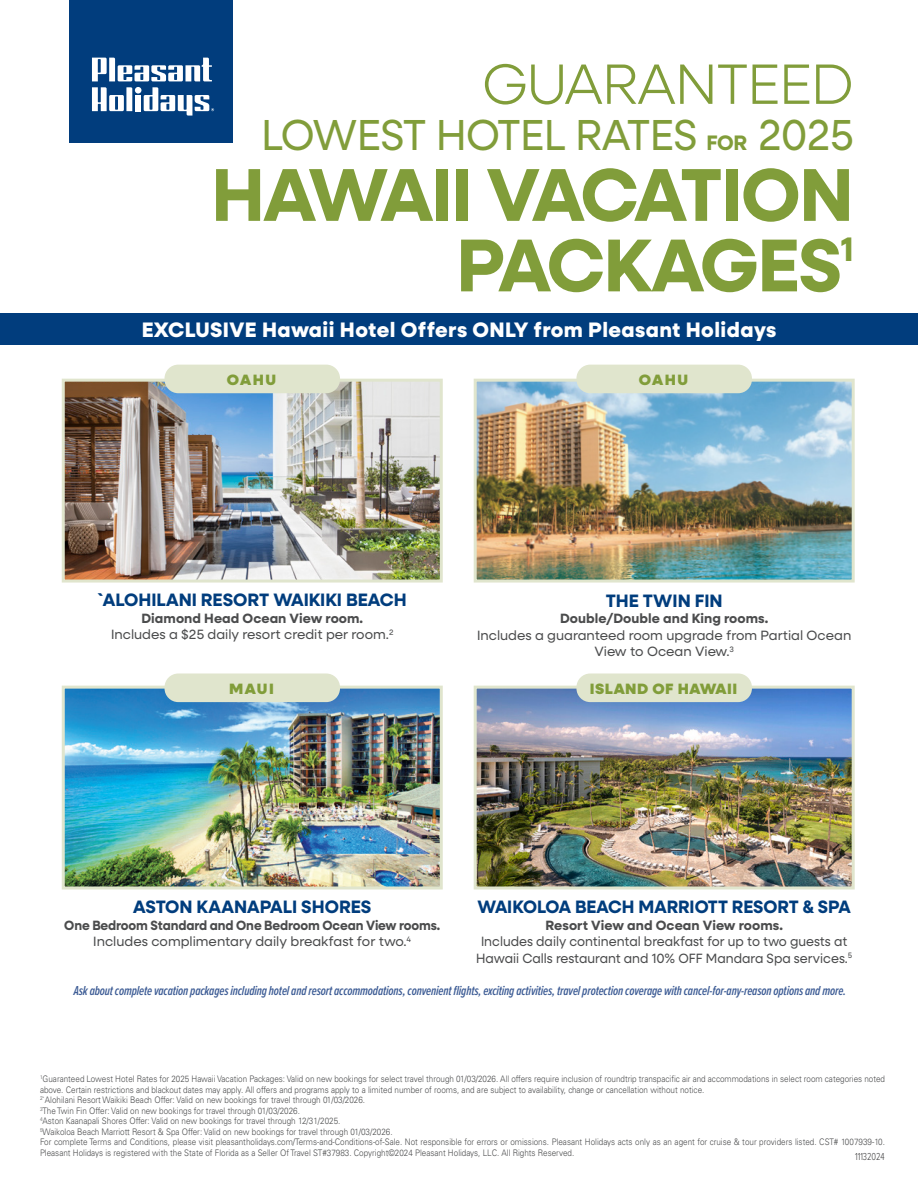
<style>
.page{position:relative;width:918px;height:1188px;background:#fff}
.page>*{position:absolute;margin:0;border:0;box-sizing:border-box;transform-origin:0 0}
.t1{font:700 75px/70.5px "Neulis Sans";letter-spacing:-.02em;color:#819d3a;text-align:right}
.t2{font:300 57px "Neulis Sans";letter-spacing:-.02em;color:#819d3a}
.t3{font:43.5px "Neulis Sans";letter-spacing:-.015em;color:#819d3a;scale:.96 1}
.t4{font:800 21px "Neulis Sans";letter-spacing:.02em;color:#fff}
.t5{font:700 18px "Neulis Sans";color:#013d7d}
.t6{font:900 15px "Neulis Sans";letter-spacing:.04em;color:#819d3a;scale:1.05 1}
.t7{font:italic 600 13.5px "Proxima Nova Ex Cn";letter-spacing:-.01em;color:#3d5c95;scale:.95 1}
.t8{font:13.5px/16.5px "Neulis Sans";color:#4b4c4d;text-align:center}
.t9{font:13.5px/16.5px "Neulis Sans";color:#4b4c4d;text-align:center;scale:.95 1}
.t10{font:700 13.5px "Neulis Sans";letter-spacing:.005em;color:#4b4c4d}
.t11{font:700 13.5px "Neulis Sans";letter-spacing:.005em;color:#4b4c4d;scale:.95 1}
.t12{font:300 10.5px "Proxima Nova Cond";letter-spacing:-.01em;color:#3e3e3f;scale:.89 1}
.t13{font:300 9px/10.5px "Univers LT Std";color:#4b4c4d;scale:.9 1}
.s1{font-weight:700;font-size:21px}
</style>
<div class="page">
<div style="left:0;top:313px;width:918px;height:32px;background:#013d7d"></div>
<img style="left:66px;top:383px;width:373px;height:196px">
<div style="left:62px;top:379px;width:381px;height:204px;border:3px solid #e0e5cd"></div>
<img style="left:66px;top:690px;width:373px;height:196px">
<div style="left:62px;top:686px;width:381px;height:204px;border:3px solid #e0e5cd"></div>
<img style="left:478px;top:383px;width:373px;height:196px">
<div style="left:474px;top:379px;width:381px;height:204px;border:3px solid #e0e5cd"></div>
<img style="left:478px;top:690px;width:373px;height:196px">
<div style="left:474px;top:686px;width:381px;height:204px;border:3px solid #e0e5cd"></div>
<div style="left:165px;top:365px;width:175px;height:28px;background:#e0e5cd;border-radius:14px"></div>
<div style="left:165px;top:674px;width:175px;height:28px;background:#e0e5cd;border-radius:14px"></div>
<div style="left:576px;top:674px;width:176px;height:28px;background:#e0e5cd;border-radius:14px"></div>
<div style="left:576px;top:365px;width:176px;height:28px;background:#e0e5cd;border-radius:14px"></div>
<div style="left:69px;top:0;width:163px;height:142px;background:#013d7d"></div>
<svg style="left:92px;top:58px;width:120px;height:23px"></svg>
<div style="left:135px;top:95px;width:6px;height:16px;background:#fff"></div>
<svg style="left:92px;top:87px;width:40px;height:24px"></svg>
<svg style="left:144px;top:87px;width:70px;height:29px"></svg>
<div style="left:135px;top:87px;width:6px;height:7px;background:#fff;border-radius:50%"></div>
<p class="t2" style="left:482px;top:44px;width:373px">GUARANTEED</p>
<p class="t3" style="left:261px;top:104px;width:619px">LOWEST HOTEL RATES <span class="s1">FOR</span> 2025</p>
<p class="t1" style="left:211px;top:156px;width:644px">HAWAII VACATION<br>PACKAGES<sup>1</sup></p>
<p class="t4" style="left:142px;top:314px;width:636px">EXCLUSIVE Hawaii Hotel Offers ONLY from Pleasant Holidays</p>
<p class="t6" style="left:227px;top:368px;width:49px">OAHU</p>
<p class="t6" style="left:639px;top:368px;width:49px">OAHU</p>
<p class="t5" style="left:98px;top:587px;width:311px">`ALOHILANI RESORT WAIKIKI BEACH</p>
<p class="t10" style="left:141px;top:608px;width:223px">Diamond Head Ocean View room.</p>
<p class="t8" style="left:111px;top:626px;width:284px">Includes a $25 daily resort credit per room.<sup>2</sup></p>
<p class="t5" style="left:606px;top:587px;width:119px">THE TWIN FIN</p>
<p class="t10" style="left:560px;top:609px;width:210px">Double/Double and King rooms.</p>
<p class="t8" style="left:477px;top:626px;width:376px">Includes a guaranteed room upgrade from Partial Ocean<br>View to Ocean View.<sup>3</sup></p>
<p class="t6" style="left:229px;top:677px;width:44px">MAUI</p>
<p class="t6" style="left:590px;top:677px;width:142px">ISLAND OF HAWAII</p>
<p class="t5" style="left:133px;top:894px;width:240px">ASTON KAANAPALI SHORES</p>
<p class="t11" style="left:64px;top:915px;width:397px">One Bedroom Standard and One Bedroom Ocean View rooms.</p>
<p class="t8" style="left:93px;top:933px;width:319px">Includes complimentary daily breakfast for two.<sup>4</sup></p>
<p class="t5" style="left:478px;top:894px;width:375px">WAIKOLOA BEACH MARRIOTT RESORT &amp; SPA</p>
<p class="t10" style="left:545px;top:915px;width:239px">Resort View and Ocean View rooms.</p>
<p class="t9" style="left:476px;top:933px;width:397px">Includes daily continental breakfast for up to two guests at<br>Hawaii Calls restaurant and 10% OFF Mandara Spa services.<sup>5</sup></p>
<p class="t7" style="left:74px;top:981px;width:815px">Ask about complete vacation packages including hotel and resort accommodations, convenient flights, exciting activities, travel protection coverage with cancel-for-any-reason options and more.</p>
<p class="t13" style="left:40px;top:1074px;width:941px"><sup>1</sup>Guaranteed Lowest Hotel Rates for 2025 Hawaii Vacation Packages: Valid on new bookings for select travel through 01/03/2026. All offers require inclusion of roundtrip transpacific air and accommodations in select room categories noted above. Certain restrictions and blackout dates may apply. All offers and programs apply to a limited number of rooms, and are subject to availability, change or cancellation without notice.</p>
<p class="t13" style="left:40px;top:1095px;width:363px"><sup>2</sup>`Alohilani Resort Waikiki Beach Offer: Valid on new bookings for travel through 01/03/2026.</p>
<p class="t13" style="left:40px;top:1105px;width:290px"><sup>3</sup>The Twin Fin Offer: Valid on new bookings for travel through 01/03/2026.</p>
<p class="t13" style="left:40px;top:1116px;width:335px"><sup>4</sup>Aston Kaanapali Shores Offer: Valid on new bookings for travel through 12/31/2025.</p>
<p class="t13" style="left:40px;top:1126px;width:393px"><sup>5</sup>Waikoloa Beach Marriott Resort &amp; Spa Offer: Valid on new bookings for travel through 01/03/2026.</p>
<p class="t13" style="left:40px;top:1137px;width:940px">For complete Terms and Conditions, please visit pleasantholidays.com/Terms-and-Conditions-of-Sale. Not responsible for errors or omissions. Pleasant Holidays acts only as an agent for cruise &amp; tour providers listed. CST# 1007939-10.<br>Pleasant Holidays is registered with the State of Florida as a Seller Of Travel ST#37983. Copyright©2024 Pleasant Holidays, LLC. All Rights Reserved.</p>
<p class="t12" style="left:855px;top:1149px;width:35px">11132024</p>
</div>
